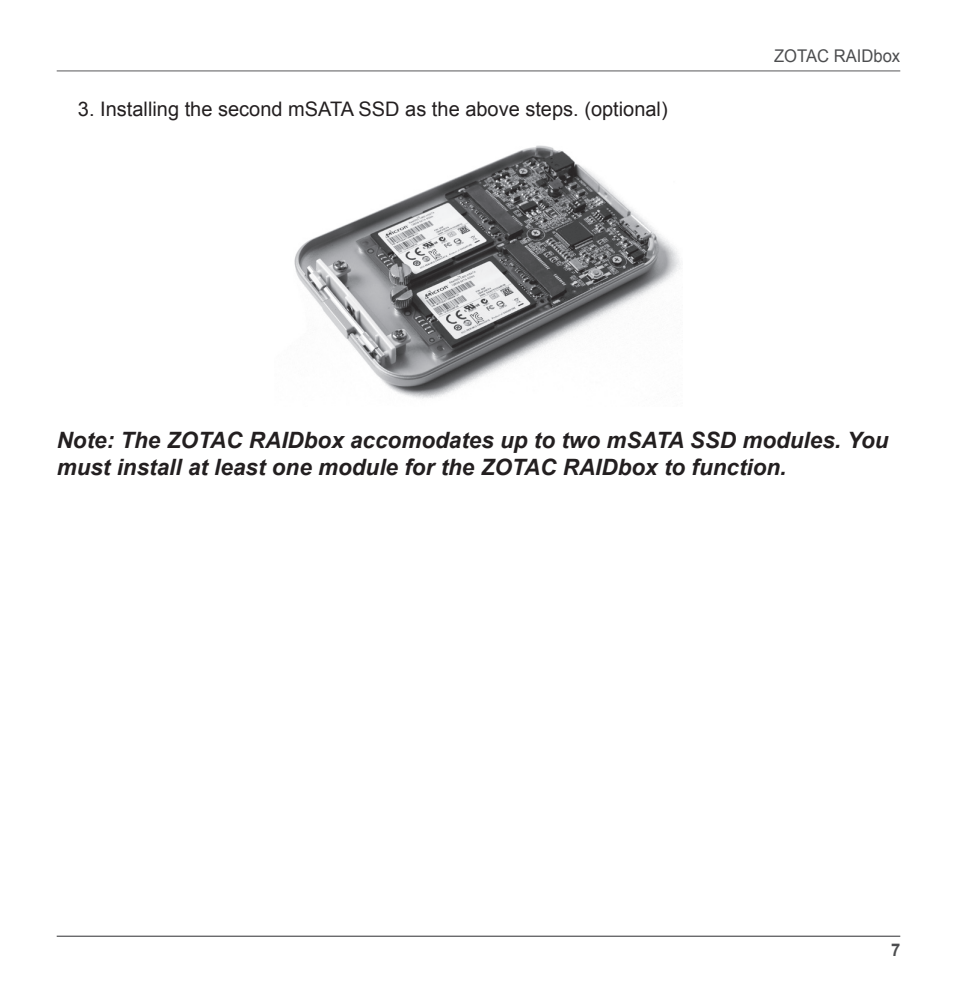
<style>
.page{position:relative;width:957px;height:993px;background:#fff}
.page>*{position:absolute;margin:0;border:0;box-sizing:border-box;transform-origin:0 0}
.t1{font:italic 700 22.5px/27px "Arial";color:#231f20}
.t2{font:20px "Arial";color:#231f20}
.t3{font:17.5px "Arial";color:#4c4d4f;scale:.95 1}
.t4{font:700 17.5px "Arial";color:#4c4d4f;scale:.95 1}
</style>
<div class="page">
<hr style="left:57px;top:70px;width:843px;height:1px;background:#57585a">
<hr style="left:57px;top:935px;width:843px;height:1px;background:#57585a">
<img style="left:294px;top:145px;width:387px;height:254px">
<p class="t2" style="left:78px;top:96px;width:591px">3. Installing the second mSATA SSD as the above steps. (optional)</p>
<p class="t3" style="left:774px;top:45px;width:134px">ZOTAC RAIDbox</p>
<p class="t1" style="left:57px;top:427px;width:833px">Note: The ZOTAC RAIDbox accomodates up to two mSATA SSD modules. You must install at least one module for the ZOTAC RAIDbox to function.</p>
<p class="t4" style="left:891px;top:938px;width:11px">7</p>
</div>
